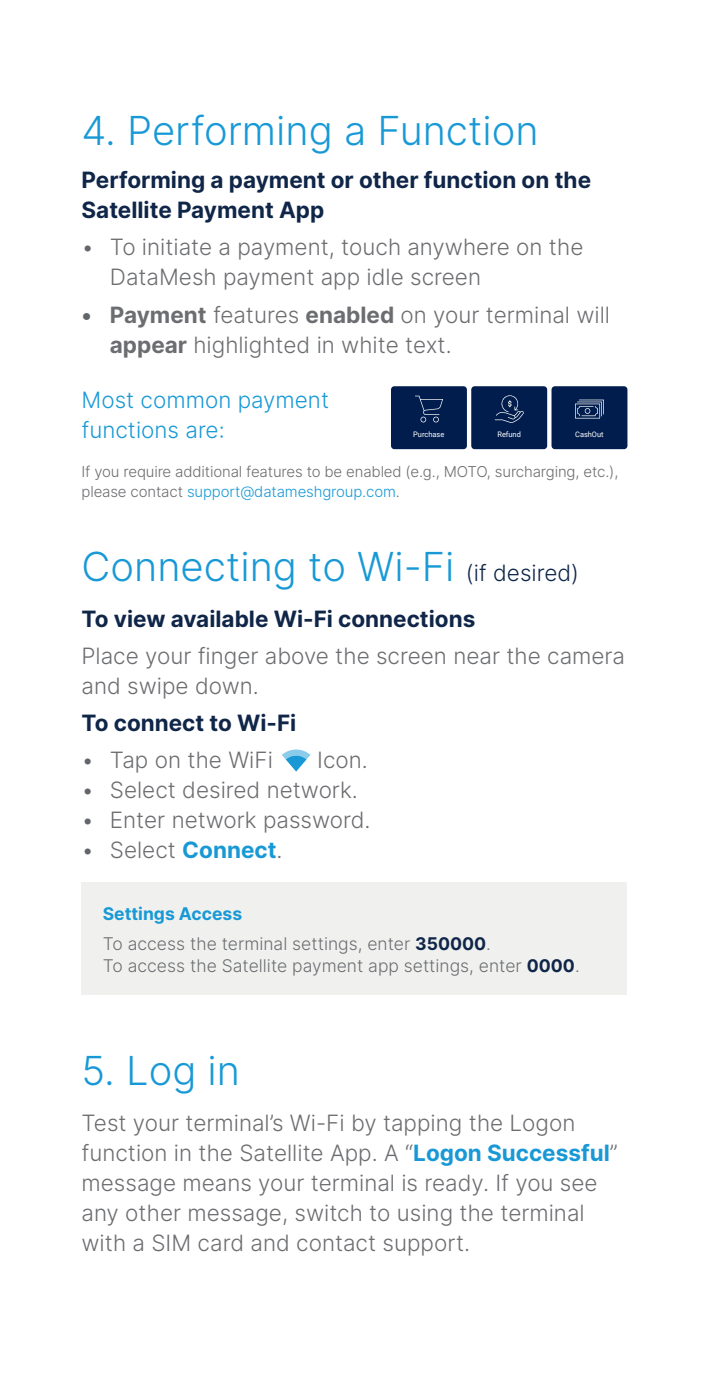
<style>
.page{position:relative;width:709px;height:1382px;background:#fff}
.page>*{position:absolute;margin:0;border:0;box-sizing:border-box;transform-origin:0 0}
.Header_2_-_Light{font:300 40px "Inter";color:#1899d6}
.Body{font:300 22.5px/30px "Inter";color:#6c6d70}
.Header_3{font:700 22.5px/30px "Inter";color:#102649}
.Body-2{font:300 22.5px/30px "Inter";color:#1899d6}
.Body-3{font:300 17.5px/22.5px "Inter";color:#6c6d70}
.Header_4{font:700 17.5px "Inter";color:#1899d6}
.Source{font:300 15px/20px "Inter";letter-spacing:-.01em;color:#6c6d70}
.t1{font:7.5px "Roboto";color:#fff}
.s1{color:#62656a}
.s2{font-weight:700;color:#62656a}
.s3{font-weight:700}
.s4{color:#1899d6}
.s5{font-size:22.5px;color:#102649}
.s6{font-weight:700;color:#1899d6}
.s7{font-weight:700;color:#102649}
</style>
<div class="page">
<svg style="left:282px;top:749px;width:28px;height:23px"></svg>
<div style="left:81px;top:882px;width:546px;height:112px;background:#f0f1ef"></div>
<div style="left:471px;top:386px;width:76px;height:63px;background:#011d4d;border-radius:3px"></div>
<svg style="left:495px;top:395px;width:28px;height:28px"></svg>
<div style="left:391px;top:386px;width:76px;height:63px;background:#011d4d;border-radius:3px"></div>
<svg style="left:415px;top:396px;width:28px;height:26px"></svg>
<div style="left:551px;top:386px;width:76px;height:63px;background:#011d4d;border-radius:3px"></div>
<svg style="left:575px;top:400px;width:29px;height:18px"></svg>
<p class="Header_2_-_Light" style="left:81px;top:102px;width:458px">4. Performing a Function</p>
<p class="Header_3" style="left:81px;top:165px;width:511px">Performing a payment or other function on the<br>Satellite Payment App</p>
<p class="Body" style="left:110px;top:232px;width:475px;text-indent:-28px"><span class="s1">•</span> To initiate a payment, touch anywhere on the<br>DataMesh payment app idle screen</p>
<p class="Body" style="left:110px;top:299px;width:502px;text-indent:-28px"><span class="s2">•</span> <span class="s3">Payment</span> features <span class="s3">enabled</span> on your terminal will <span class="s3">appear</span> highlighted in white text.</p>
<p class="Body-2" style="left:81px;top:385px;width:249px">Most common payment functions are:</p>
<p class="t1" style="left:413px;top:429px;width:33px">Purchase</p>
<p class="t1" style="left:497px;top:429px;width:25px">Refund</p>
<p class="t1" style="left:575px;top:429px;width:30px">CashOut</p>
<p class="Source" style="left:81px;top:461px;width:538px">If you require additional features to be enabled (e.g., MOTO, surcharging, etc.), please contact <span class="s4">support@datameshgroup.com</span>.</p>
<p class="Header_2_-_Light" style="left:81px;top:538px;width:499px">Connecting to Wi-Fi <span class="s5">(if desired)</span></p>
<p class="Header_3" style="left:81px;top:603px;width:395px">To view available Wi-Fi connections</p>
<p class="Body" style="left:81px;top:641px;width:545px">Place your finger above the screen near the camera and swipe down.</p>
<p class="Header_3" style="left:81px;top:708px;width:216px">To connect to Wi-Fi</p>
<p class="Body" style="left:81px;top:745px;width:193px"><span class="s1">•</span> Tap on the WiFi</p>
<p class="Body" style="left:317px;top:745px;width:52px">Icon.</p>
<p class="Body" style="left:81px;top:775px;width:278px"><span class="s1">•</span> Select desired network.</p>
<p class="Body" style="left:81px;top:805px;width:290px"><span class="s1">•</span> Enter network password.</p>
<p class="Body" style="left:81px;top:835px;width:202px"><span class="s1">•</span> Select <span class="s6">Connect</span>.</p>
<p class="Header_4" style="left:103px;top:901px;width:141px">Settings Access</p>
<p class="Body-3" style="left:103px;top:932px;width:478px">To access the terminal settings, enter <span class="s7">350000</span>.<br>To access the Satellite payment app settings, enter <span class="s7">0000</span>.</p>
<p class="Header_2_-_Light" style="left:81px;top:1042px;width:160px">5. Log in</p>
<p class="Body" style="left:81px;top:1107px;width:538px">Test your terminal’s Wi-Fi by tapping the Logon function in the Satellite App. A “<span class="s6">Logon Successful</span>” message means your terminal is ready. If you see any other message, switch to using the terminal with a SIM card and contact support.</p>
</div>
